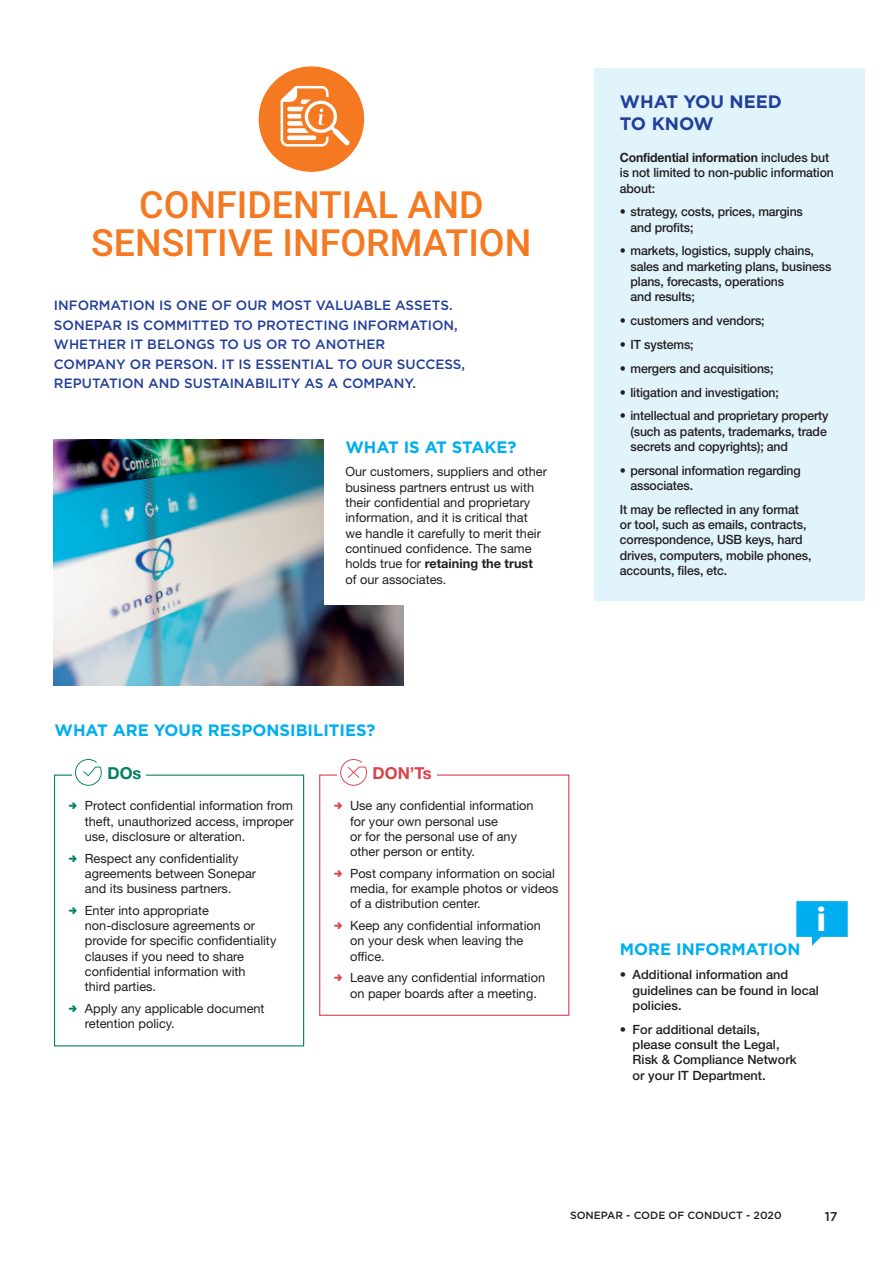
<style>
.page{position:relative;width:893px;height:1263px;background:#fff}
.page>*{position:absolute;margin:0;border:0;box-sizing:border-box;transform-origin:0 0}
.t1{font:500 37.5px/37.8px "Roboto";color:#f47921;text-align:center}
.t2{font:900 33px "Roboto";color:#fff}
.t3{font:700 18px/21.6px "Gotham";color:#223f99}
.t4{font:700 16.5px "Gotham";color:#00aeef}
.t5{font:700 16.5px "Helvetica Neue LT Std";color:#db4148}
.t6{font:700 16.5px "Helvetica Neue LT Std";color:#018060}
.t7{font:500 13.5px/19.5px "Gotham";color:#223f99}
.t8{font:12.75px/15.3px "Helvetica Neue LT Std";color:#231f20}
.t9{font:500 12.75px/15.3px "Helvetica Neue LT Std";letter-spacing:-.01em;color:#231f20;scale:.96 1}
.t10{font:500 12.75px/15.3px "Helvetica Neue LT Std";letter-spacing:-.01em;color:#231f20}
.t11{font:500 12.75px "Gotham";color:#231f20}
.t12{font:500 10.5px "Gotham";color:#231f20}
.s1{font-weight:700}
</style>
<div class="page">
<div style="left:594px;top:68px;width:271px;height:533px;background:#e1f4fc"></div>
<svg style="left:796px;top:901px;width:52px;height:45px"></svg>
<div style="left:319px;top:775px;width:250px;height:241px;border:1px solid #db4148"></div>
<div style="left:337px;top:767px;width:93px;height:22px;background:#fff"></div>
<svg style="left:340px;top:759px;width:27px;height:27px"></svg>
<div style="left:373px;top:767px;width:63px;height:12px;background:#fff"></div>
<div style="left:54px;top:775px;width:250px;height:271px;border:1px solid #018060"></div>
<div style="left:72px;top:767px;width:68px;height:22px;background:#fff"></div>
<svg style="left:75px;top:759px;width:27px;height:27px"></svg>
<div style="left:108px;top:767px;width:38px;height:12px;background:#fff"></div>
<img style="left:54px;top:439px;width:350px;height:246px">
<div style="left:259px;top:66px;width:105px;height:106px;background:#f47921;border-radius:50%"></div>
<svg style="left:281px;top:86px;width:69px;height:61px"></svg>
<div style="left:324px;top:418px;width:245px;height:187px;background:#fff"></div>
<h1 class="t1" style="left:91px;top:186px;width:442px">CONFIDENTIAL AND<br>SENSITIVE INFORMATION</h1>
<p class="t7" style="left:54px;top:297px;width:413px">INFORMATION IS ONE OF OUR MOST VALUABLE ASSETS.<br>SONEPAR IS COMMITTED TO PROTECTING INFORMATION, WHETHER IT BELONGS TO US OR TO ANOTHER<br>COMPANY OR PERSON. IT IS ESSENTIAL TO OUR SUCCESS, REPUTATION AND SUSTAINABILITY AS A COMPANY.</p>
<p class="t4" style="left:345px;top:440px;width:173px">WHAT IS AT STAKE?</p>
<p class="t8" style="left:345px;top:466px;width:203px">Our customers, suppliers and other business partners entrust us with their confidential and proprietary information, and it is critical that we handle it carefully to merit their continued confidence. The same holds true for <span class="s1">retaining the trust </span>of our associates.</p>
<h3 class="t3" style="left:620px;top:92px;width:164px">WHAT YOU NEED<br>TO KNOW</h3>
<p class="t9" style="left:620px;top:151px;width:224px"><span class="s1">Confidential information</span> includes but is not limited to non-public information about:</p>
<p class="t9" style="left:630px;top:206px;width:181px;text-indent:-11px">• strategy, costs, prices, margins and profits;</p>
<p class="t9" style="left:630px;top:245px;width:211px;text-indent:-11px">• markets, logistics, supply chains, sales and marketing plans, business plans, forecasts, operations<br>and results;</p>
<p class="t9" style="left:620px;top:315px;width:152px">• customers and vendors;</p>
<p class="t9" style="left:620px;top:338px;width:78px">• IT systems;</p>
<p class="t9" style="left:620px;top:362px;width:162px">• mergers and acquisitions;</p>
<p class="t9" style="left:620px;top:386px;width:167px">• litigation and investigation;</p>
<p class="t9" style="left:630px;top:410px;width:208px;text-indent:-11px">• intellectual and proprietary property (such as patents, trademarks, trade secrets and copyrights); and</p>
<p class="t9" style="left:630px;top:464px;width:179px;text-indent:-11px">• personal information regarding associates.</p>
<p class="t9" style="left:620px;top:503px;width:201px">It may be reflected in any format or tool, such as emails, contracts, correspondence, USB keys, hard drives, computers, mobile phones, accounts, files, etc.</p>
<p class="t4" style="left:55px;top:723px;width:323px">WHAT ARE YOUR RESPONSIBILITIES?</p>
<p class="t6" style="left:108px;top:767px;width:35px">DOs</p>
<p class="t8" style="left:85px;top:800px;width:211px;text-align:justify">Protect confidential information from theft, unauthorized access, improper use, disclosure or alteration.</p>
<p class="t8" style="left:85px;top:852px;width:173px">Respect any confidentiality agreements between Sonepar and its business partners.</p>
<p class="t8" style="left:85px;top:904px;width:193px">Enter into appropriate<br>non- disclosure agreements or provide for specific confidentiality clauses if you need to share confidential information with<br>third parties.</p>
<p class="t8" style="left:85px;top:1002px;width:181px">Apply any applicable document retention policy.</p>
<p class="t5" style="left:373px;top:767px;width:60px">DON’Ts</p>
<p class="t8" style="left:350px;top:800px;width:185px">Use any confidential information for your own personal use<br>or for the personal use of any other person or entity.</p>
<p class="t8" style="left:350px;top:867px;width:210px">Post company information on social media, for example photos or videos of a distribution center.</p>
<p class="t8" style="left:350px;top:920px;width:192px">Keep any confidential information on your desk when leaving the office.</p>
<p class="t8" style="left:350px;top:972px;width:197px">Leave any confidential information on paper boards after a meeting.</p>
<h2 class="t2" style="left:817px;top:900px;width:11px">i</h2>
<p class="t4" style="left:620px;top:943px;width:182px">MORE INFORMATION</p>
<p class="t10" style="left:633px;top:969px;width:188px;text-indent:-13px">• Additional information and guidelines can be found in local policies.</p>
<p class="t10" style="left:633px;top:1023px;width:166px;text-indent:-13px">• For additional details, please consult the Legal,<br>Risk &amp; Compliance Network or your IT Department.</p>
<p class="t12" style="left:570px;top:1211px;width:213px">SONEPAR - CODE OF CONDUCT - 2020</p>
<p class="t11" style="left:825px;top:1211px;width:14px">17</p>
</div>
